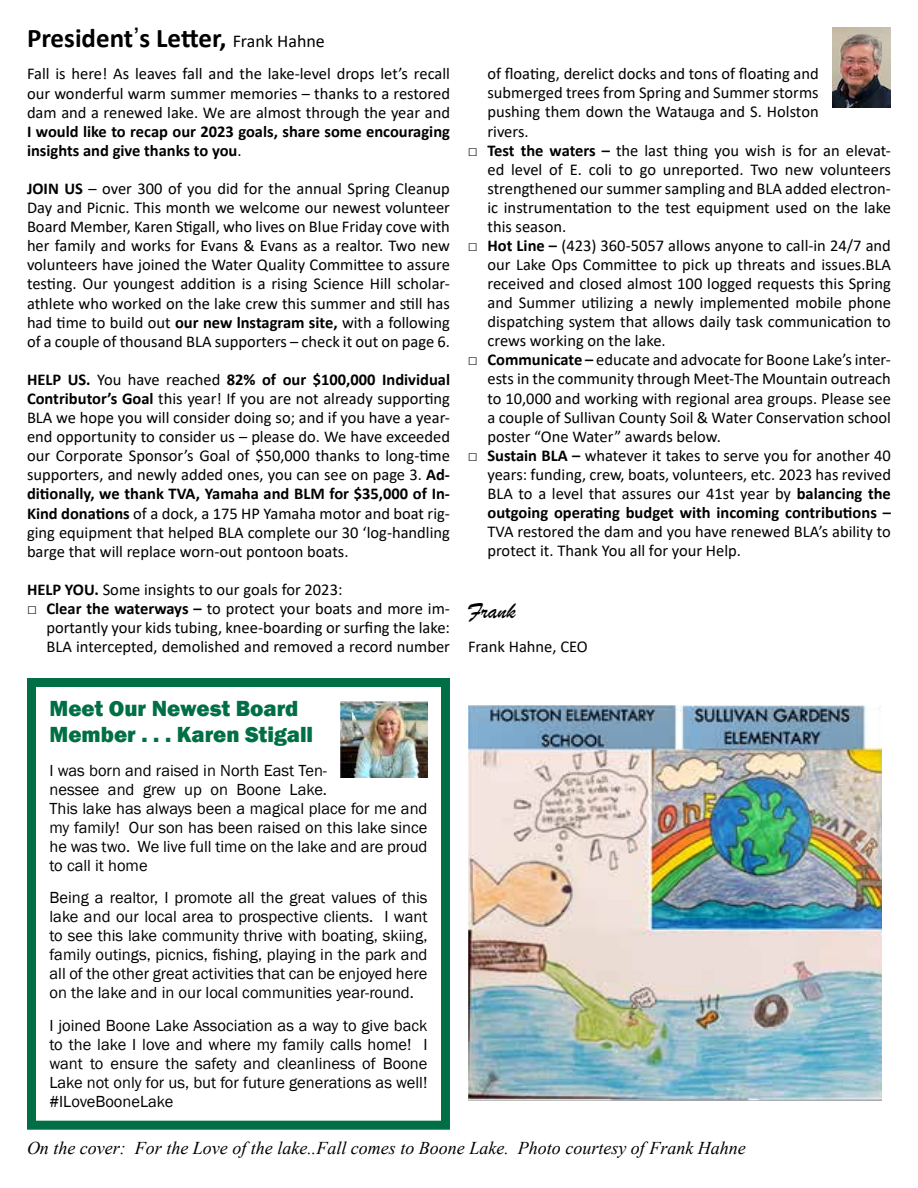
<style>
.page{position:relative;width:918px;height:1188px;background:#fff}
.page>*{position:absolute;margin:0;border:0;box-sizing:border-box;transform-origin:0 0}
.t1{font:700 27px "Calibri";color:#000}
.t2{font:24px "Brush Script";color:#000}
.t3{font:800 22.5px/25.8px "Franklin Gothic";color:#006f45}
.t4{font:italic 18px "Times New Roman";color:#000}
.t5{font:16.5px/19px "Calibri";color:#000;text-align:justify}
.t6{font:16.5px/18.9px "Franklin Gothic";color:#000;text-align:justify}
.t7{font:700 16.5px/19px "Calibri";color:#000}
.s1{font-family:"Arial Unicode MS";font-weight:400}
.s2{font-weight:400;font-size:18px}
.s3{font-weight:400}
.s4{font-weight:700}
</style>
<div class="page">
<img style="left:832px;top:27px;width:59px;height:80px">
<div style="left:27px;top:678px;width:423px;height:452px;border:9px solid #006f45"></div>
<img style="left:468px;top:706px;width:413px;height:395px">
<img style="left:341px;top:701px;width:87px;height:77px">
<h1 class="t1" style="left:27px;top:19px;width:299px">President<span class="s1">’</span>s Letter, <span class="s2">Frank Hahne</span></h1>
<p class="t5" style="left:27px;top:64px;width:425px">Fall is here! As leaves fall and the lake-level drops let’s recall our wonderful warm summer memories – thanks to a restored dam and a renewed lake. We are almost through the year and</p>
<p class="t7" style="left:27px;top:121px;width:425px">I would like to recap our 2023 goals, share some encouraging insights and give thanks to you<span class="s3">.</span></p>
<p class="t5" style="left:27px;top:179px;width:425px"><span class="s4">JOIN US</span> – over 300 of you did for the annual Spring Cleanup Day and Picnic. This month we welcome our newest volunteer Board Member, Karen Stigall, who lives on Blue Friday cove with her family and works for Evans &amp; Evans as a realtor. Two new volunteers have joined the Water Quality Committee to assure testing. Our youngest addition is a rising Science Hill scholar&shy;athlete who worked on the lake crew this summer and still has had time to build out <span class="s4">our new lnstagram site,</span> with a following of a couple of thousand BLA supporters – check it out on page 6.</p>
<p class="t5" style="left:27px;top:369px;width:425px"><span class="s4">HELP US.</span> You have reached <span class="s4">82% of our $100,000 Individual Contributor’s Goal</span> this year! If you are not already supporting BLA we hope you will consider doing so; and if you have a year&shy;end opportunity to consider us – please do. We have exceeded our Corporate Sponsor’s Goal of $50,000 thanks to long-time supporters, and newly added ones, you can see on page 3. <span class="s4">Ad&shy;ditionally, we thank TVA, Yamaha and BLM for $35,000 of In-Kind donations</span> of a dock, a 175 HP Yamaha motor and boat rig&shy;ging equipment that helped BLA complete our 30 ‘log-handling barge that will replace worn-out pontoon boats.</p>
<p class="t5" style="left:27px;top:580px;width:317px"><span class="s4">HELP YOU.</span> Some insights to our goals for 2023:</p>
<p class="t5" style="left:47px;top:599px;width:405px;text-indent:-20px">□ <span class="s4">Clear the waterways –</span> to protect your boats and more im&shy;portantly your kids tubing, knee-boarding or surfing the lake:<br>BLA intercepted, demolished and removed a record number</p>
<p class="t5" style="left:487px;top:64px;width:333px">of floating, derelict docks and tons of floating and submerged trees from Spring and Summer storms pushing them down the Watauga and S. Holston rivers.</p>
<p class="t5" style="left:487px;top:140px;width:405px;text-indent:-20px">□ <span class="s4">Test the waters –</span> the last thing you wish is for an elevat&shy;ed level of E. coli to go unreported. Two new volunteers strengthened our summer sampling and BLA added electron&shy;ic instrumentation to the test equipment used on the lake this season.</p>
<p class="t5" style="left:487px;top:236px;width:405px;text-indent:-20px">□ <span class="s4">Hot Line –</span> (423) 360-5057 allows anyone to call-in 24/7 and our Lake Ops Committee to pick up threats and issues.BLA received and closed almost 100 logged requests this Spring and Summer utilizing a newly implemented mobile phone dispatching system that allows daily task communication to crews working on the lake.</p>
<p class="t5" style="left:487px;top:350px;width:405px;text-indent:-20px">□ <span class="s4">Communicate –</span> educate and advocate for Boone Lake’s inter&shy;ests in the community through Meet-The Mountain outreach to 10,000 and working with regional area groups. Please see a couple of Sullivan County Soil &amp; Water Conservation school poster “One Water” awards below.</p>
<p class="t5" style="left:487px;top:445px;width:405px;text-indent:-20px">□ <span class="s4">Sustain BLA –</span> whatever it takes to serve you for another 40 years: funding, crew, boats, volunteers, etc. 2023 has revived BLA to a level that assures our 41st year by <span class="s4">balancing the outgoing operating budget with incoming contributions –</span></p>
<p class="t5" style="left:487px;top:522px;width:405px">TVA restored the dam and you have renewed BLA’s ability to protect it. Thank You all for your Help.</p>
<h2 class="t2" style="left:468px;top:596px;width:49px">Frank</h2>
<p class="t5" style="left:468px;top:637px;width:121px">Frank Hahne, CEO</p>
<h3 class="t3" style="left:50px;top:696px;width:265px">Meet Our Newest Board<br>Member . . . Karen Stigall</h3>
<p class="t6" style="left:50px;top:762px;width:380px;text-align:left">I was born and raised in North East Ten-<br>nessee and grew up on Boone Lake.<br>This lake has always been a magical place for me and my family! Our son has been raised on this lake since he was two. We live full time on the lake and are proud to call it home</p>
<p class="t6" style="left:50px;top:889px;width:380px">Being a realtor, I promote all the great values of this lake and our local area to prospective clients. I want to see this lake community thrive with boating, skiing, family outings, picnics, fishing, playing in the park and all of the other great activities that can be enjoyed here on the lake and in our local communities year-round.</p>
<p class="t6" style="left:50px;top:1016px;width:380px">I joined Boone Lake Association as a way to give back to the lake I love and where my family calls home! I want to ensure the safety and cleanliness of Boone Lake not only for us, but for future generations as well! #ILoveBooneLake</p>
<p class="t4" style="left:27px;top:1136px;width:720px">On the cover: For the Love of the lake..Fall comes to Boone Lake. Photo courtesy of Frank Hahne</p>
</div>
